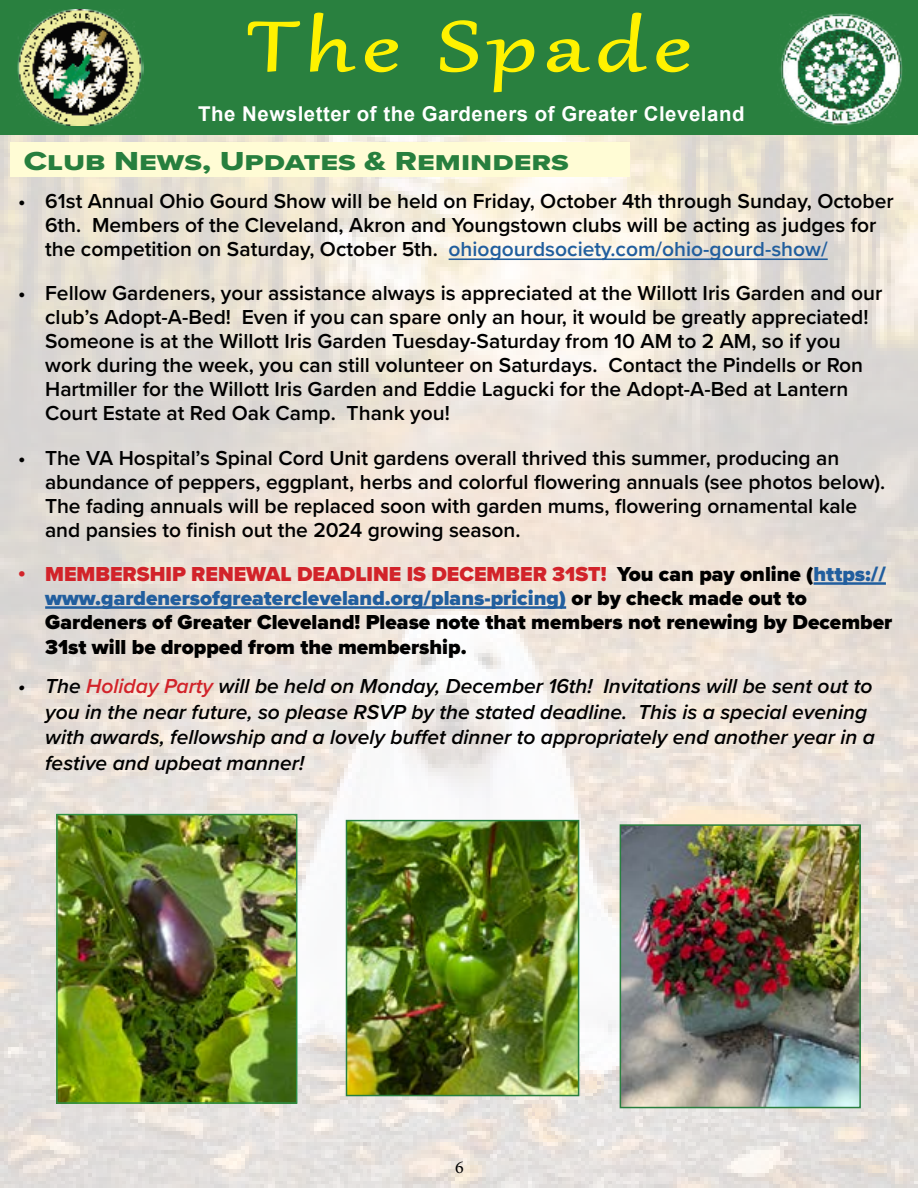
<style>
.page{position:relative;width:918px;height:1188px;background:#fff}
.page>*{position:absolute;margin:0;border:0;box-sizing:border-box;transform-origin:0 0}
.t1{font:86.1px "Gabriola";letter-spacing:.075em;color:#fff200;scale:1.36 1}
.t2{font:27px "Proxima Nova Extrabld";color:#277f3e;scale:1.25 1}
.t3{font:600 21px/24px "Proxima Nova";color:#000}
.t4{font:italic 600 21px/25.5px "Proxima Nova";color:#000}
.t5{font:900 21px/24.5px "Proxima Nova";color:#000}
.t6{font:700 20.4px "Arial";letter-spacing:.025em;color:#fff}
.t7{font:18px "Minion Pro";color:#000}
.s1{color:#215e9e}
.s2{color:#d2232a}
</style>
<div class="page">
<img style="left:0;top:135px;width:918px;height:1053px">
<div style="left:10px;top:143px;width:620px;height:34px;background:#fffcd5"></div>
<hr style="left:449px;top:258px;width:379px;height:2px;background:#215e9e">
<hr style="left:814px;top:582px;width:72px;height:3px;background:#215e9e">
<hr style="left:45px;top:606px;width:521px;height:3px;background:#215e9e">
<img style="left:59px;top:817px;width:235px;height:284px">
<div style="left:56px;top:814px;width:241px;height:290px;border:2px solid #2f9048"></div>
<img style="left:349px;top:823px;width:227px;height:270px">
<div style="left:346px;top:820px;width:233px;height:276px;border:2px solid #277f3e"></div>
<img style="left:623px;top:827px;width:235px;height:278px">
<div style="left:620px;top:824px;width:241px;height:284px;border:2px solid #277f3e"></div>
<div style="left:0;top:0;width:918px;height:135px;background:#29803f"></div>
<img style="left:17px;top:10px;width:126px;height:115px">
<img style="left:780px;top:13px;width:123px;height:113px">
<svg style="left:247px;top:21px;width:54px;height:51px"></svg>
<svg style="left:310px;top:12px;width:46px;height:61px"></svg>
<svg style="left:364px;top:39px;width:34px;height:34px"></svg>
<svg style="left:440px;top:20px;width:38px;height:53px"></svg>
<svg style="left:486px;top:39px;width:49px;height:54px"></svg>
<svg style="left:546px;top:39px;width:44px;height:34px"></svg>
<svg style="left:598px;top:12px;width:49px;height:61px"></svg>
<svg style="left:656px;top:39px;width:34px;height:34px"></svg>
<h1 class="t1" style="left:248px;top:-10px;width:327px">The Spade</h1>
<p class="t6" style="left:198px;top:99px;width:548px">The Newsletter of the Gardeners of Greater Cleveland</p>
<p class="t2" style="left:24px;top:141px;width:438px">Club News, Updates &amp; Reminders</p>
<p class="t3" style="left:45px;top:189px;width:850px;text-indent:-27px">• 61st Annual Ohio Gourd Show will be held on Friday, October 4th through Sunday, October<br>6th. Members of the Cleveland, Akron and Youngstown clubs will be acting as judges for the competition on Saturday, October 5th. <span class="s1">ohiogourdsociety.com/ohio-gourd-show/</span></p>
<p class="t3" style="left:45px;top:281px;width:839px;text-indent:-27px">• Fellow Gardeners, your assistance always is appreciated at the Willott Iris Garden and our club’s Adopt-A-Bed! Even if you can spare only an hour, it would be greatly appreciated!<br>Someone is at the Willott Iris Garden Tuesday-Saturday from 10 AM to 2 AM, so if you work during the week, you can still volunteer on Saturdays. Contact the Pindells or Ron Hartmiller for the Willott Iris Garden and Eddie Lagucki for the Adopt-A-Bed at Lantern Court Estate at Red Oak Camp. Thank you!</p>
<p class="t3" style="left:45px;top:445px;width:842px;text-indent:-27px">• The VA Hospital’s Spinal Cord Unit gardens overall thrived this summer, producing an abundance of peppers, eggplant, herbs and colorful flowering annuals (see photos below).<br>The fading annuals will be replaced soon with garden mums, flowering ornamental kale and pansies to finish out the 2024 growing season.</p>
<p class="t5" style="left:45px;top:562px;width:849px;text-indent:-27px"><span class="s2">• MEMBERSHIP RENEWAL DEADLINE IS DECEMBER 31ST!</span> You can pay online (<span class="s1">https:// www.gardenersofgreatercleveland.org/plans-pricing)</span> or by check made out to Gardeners of Greater Cleveland! Please note that members not renewing by December 31st will be dropped from the membership.</p>
<p class="t4" style="left:45px;top:673px;width:831px;text-indent:-27px">• The <span class="s2">Holiday Party</span> will be held on Monday, December 16th! Invitations will be sent out to you in the near future, so please RSVP by the stated deadline. This is a special evening with awards, fellowship and a lovely buffet dinner to appropriately end another year in a festive and upbeat manner!</p>
<p class="t7" style="left:455px;top:1155px;width:10px">6</p>
</div>
